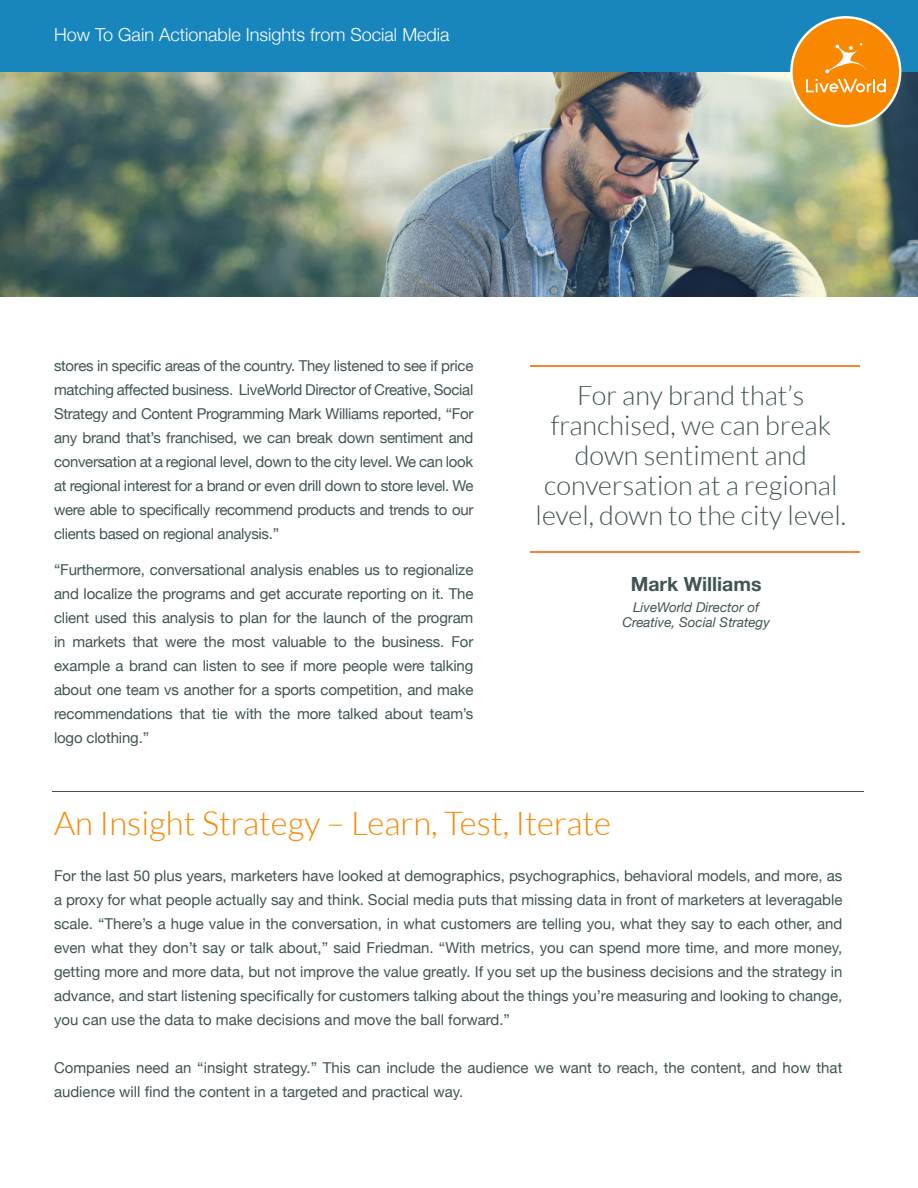
<style>
.page{position:relative;width:918px;height:1188px;background:#fff}
.page>*{position:absolute;margin:0;border:0;box-sizing:border-box;transform-origin:0 0}
.t1{font:300 33px "Lato";color:#f98800}
.t2{font:300 27px/30px "Lato";color:#415454;text-align:center}
.t3{font:700 19.5px "Helvetica Neue";color:#415454}
.t4{font:300 18px "Helvetica Neue";color:#fff}
.t5{font:15px/24px "Helvetica Neue";color:#415454;text-align:justify}
.t6{font:italic 13.5px/15px "Helvetica Neue";color:#415454;text-align:center}
</style>
<div class="page">
<hr style="left:530px;top:365px;width:330px;height:2px;background:#f38434">
<hr style="left:530px;top:551px;width:330px;height:2px;background:#f38434">
<img style="left:0;top:72px;width:918px;height:225px">
<div style="left:0;top:0;width:918px;height:72px;background:#1886bd"></div>
<div style="left:791px;top:17px;width:109px;height:109px;background:#f98800;border-radius:50%"></div>
<div style="left:790px;top:16px;width:111px;height:111px;border:2px solid #fff;border-radius:50%"></div>
<svg style="left:806px;top:79px;width:80px;height:13px"></svg>
<svg style="left:825px;top:43px;width:42px;height:30px"></svg>
<hr style="left:53px;top:791px;width:811px;height:1px;background:#415454">
<p class="t4" style="left:54px;top:20px;width:397px">How To Gain Actionable Insights from Social Media</p>
<p class="t5" style="left:54px;top:355px;width:421px">stores in specific areas of the country. They listened to see if price matching affected business. LiveWorld Director of Creative, Social Strategy and Content Programming Mark Williams reported, “For any brand that’s franchised, we can break down sentiment and conversation at a regional level, down to the city level. We can look at regional interest for a brand or even drill down to store level. We were able to specifically recommend products and trends to our clients based on regional analysis.”</p>
<p class="t5" style="left:54px;top:559px;width:421px">“Furthermore, conversational analysis enables us to regionalize and localize the programs and get accurate reporting on it. The client used this analysis to plan for the launch of the program in markets that were the most valuable to the business. For example a brand can listen to see if more people were talking about one team vs another for a sports competition, and make recommendations that tie with the more talked about team’s logo clothing.”</p>
<h2 class="t2" style="left:536px;top:381px;width:312px">For any brand that’s franchised, we can break down sentiment and conversation at a regional level, down to the city level.</h2>
<h3 class="t3" style="left:631px;top:569px;width:132px">Mark Williams</h3>
<p class="t6" style="left:622px;top:601px;width:149px">LiveWorld Director of<br>Creative, Social Strategy</p>
<h1 class="t1" style="left:54px;top:806px;width:559px">An Insight Strategy – Learn, Test, Iterate</h1>
<p class="t5" style="left:54px;top:865px;width:790px">For the last 50 plus years, marketers have looked at demographics, psychographics, behavioral models, and more, as a proxy for what people actually say and think. Social media puts that missing data in front of marketers at leveragable scale. “There’s a huge value in the conversation, in what customers are telling you, what they say to each other, and even what they don’t say or talk about,” said Friedman. “With metrics, you can spend more time, and more money, getting more and more data, but not improve the value greatly. If you set up the business decisions and the strategy in advance, and start listening specifically for customers talking about the things you’re measuring and looking to change, you can use the data to make decisions and move the ball forward.”</p>
<p class="t5" style="left:54px;top:1057px;width:790px">Companies need an “insight strategy.” This can include the audience we want to reach, the content, and how that audience will find the content in a targeted and practical way.</p>
</div>
